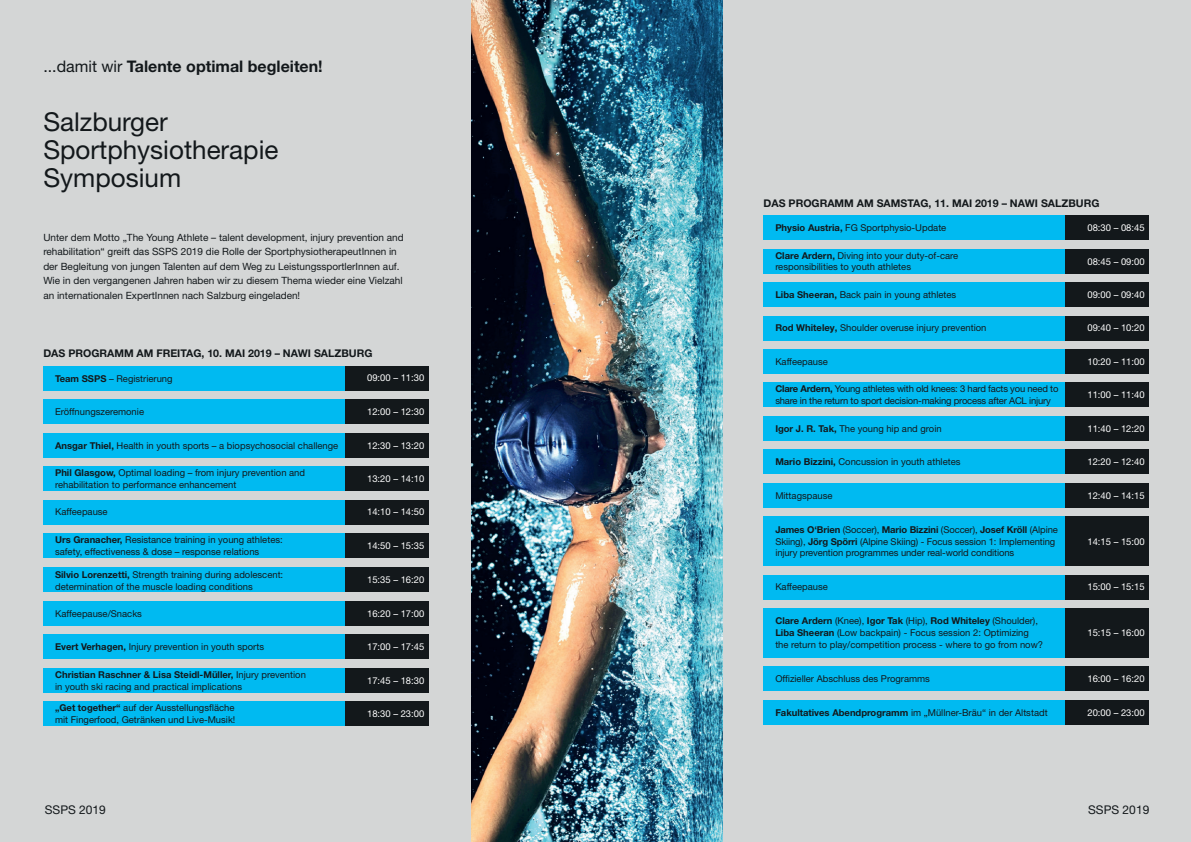
<style>
.page{position:relative;width:1191px;height:842px;background:#fff}
.page>*{position:absolute;margin:0;border:0;box-sizing:border-box;transform-origin:0 0}
.t1{font:26px/28px "Helvetica Neue LT Std";color:#13181b}
.t2{font:700 16px "Helvetica Neue LT Std";color:#13181b}
.t3{font:12px "Helvetica Neue LT Std";color:#13181b}
.t4{font:700 10.6px "Helvetica Neue LT Std";color:#13181b}
.t5{font:10px/14.5px "Helvetica Neue LT Std";color:#13181b}
.t6{font:9.4px/11.8px "Helvetica Neue LT Std";color:#13181b}
.t7{font:9.4px "Helvetica Neue LT Std";color:#fff}
.t8{font:9.4px/11.8px "Helvetica Neue LT Std";letter-spacing:-.02em;color:#13181b}
.s1{font-weight:400}
.s2{font-weight:700}
</style>
<div class="page">
<div style="left:722px;top:0;width:469px;height:842px;background:#d4d6d6"></div>
<div style="left:0;top:0;width:471px;height:842px;background:#d4d6d6"></div>
<img style="left:471px;top:0;width:251px;height:842px">
<div style="left:763px;top:666px;width:316px;height:25px;background:#00baf1"></div>
<div style="left:1065px;top:666px;width:84px;height:25px;background:#13181b"></div>
<div style="left:43px;top:466px;width:316px;height:25px;background:#00baf1"></div>
<div style="left:345px;top:466px;width:84px;height:25px;background:#13181b"></div>
<div style="left:763px;top:516px;width:316px;height:50px;background:#00baf1"></div>
<div style="left:1065px;top:516px;width:84px;height:50px;background:#13181b"></div>
<div style="left:43px;top:366px;width:316px;height:25px;background:#00baf1"></div>
<div style="left:345px;top:366px;width:84px;height:25px;background:#13181b"></div>
<div style="left:763px;top:416px;width:316px;height:25px;background:#00baf1"></div>
<div style="left:1065px;top:416px;width:84px;height:25px;background:#13181b"></div>
<div style="left:763px;top:316px;width:316px;height:24px;background:#00baf1"></div>
<div style="left:1065px;top:316px;width:84px;height:24px;background:#13181b"></div>
<div style="left:763px;top:215px;width:316px;height:25px;background:#00baf1"></div>
<div style="left:1065px;top:215px;width:84px;height:25px;background:#13181b"></div>
<div style="left:763px;top:700px;width:316px;height:24px;background:#00baf1"></div>
<div style="left:1065px;top:700px;width:84px;height:24px;background:#13181b"></div>
<div style="left:43px;top:500px;width:316px;height:24px;background:#00baf1"></div>
<div style="left:345px;top:500px;width:84px;height:24px;background:#13181b"></div>
<div style="left:763px;top:575px;width:316px;height:24px;background:#00baf1"></div>
<div style="left:1065px;top:575px;width:84px;height:24px;background:#13181b"></div>
<div style="left:43px;top:399px;width:316px;height:25px;background:#00baf1"></div>
<div style="left:345px;top:399px;width:84px;height:25px;background:#13181b"></div>
<div style="left:763px;top:449px;width:316px;height:25px;background:#00baf1"></div>
<div style="left:1065px;top:449px;width:84px;height:25px;background:#13181b"></div>
<div style="left:763px;top:349px;width:316px;height:25px;background:#00baf1"></div>
<div style="left:1065px;top:349px;width:84px;height:25px;background:#13181b"></div>
<div style="left:763px;top:249px;width:316px;height:25px;background:#00baf1"></div>
<div style="left:1065px;top:249px;width:84px;height:25px;background:#13181b"></div>
<div style="left:43px;top:533px;width:316px;height:25px;background:#00baf1"></div>
<div style="left:345px;top:533px;width:84px;height:25px;background:#13181b"></div>
<div style="left:763px;top:608px;width:316px;height:50px;background:#00baf1"></div>
<div style="left:1065px;top:608px;width:84px;height:50px;background:#13181b"></div>
<div style="left:43px;top:433px;width:316px;height:24px;background:#00baf1"></div>
<div style="left:345px;top:433px;width:84px;height:24px;background:#13181b"></div>
<div style="left:763px;top:483px;width:316px;height:25px;background:#00baf1"></div>
<div style="left:1065px;top:483px;width:84px;height:25px;background:#13181b"></div>
<div style="left:763px;top:383px;width:316px;height:24px;background:#00baf1"></div>
<div style="left:1065px;top:383px;width:84px;height:24px;background:#13181b"></div>
<div style="left:763px;top:282px;width:316px;height:25px;background:#00baf1"></div>
<div style="left:1065px;top:282px;width:84px;height:25px;background:#13181b"></div>
<div style="left:43px;top:668px;width:316px;height:25px;background:#00baf1"></div>
<div style="left:345px;top:668px;width:84px;height:25px;background:#13181b"></div>
<div style="left:43px;top:568px;width:316px;height:24px;background:#00baf1"></div>
<div style="left:345px;top:568px;width:84px;height:24px;background:#13181b"></div>
<div style="left:43px;top:701px;width:316px;height:25px;background:#00baf1"></div>
<div style="left:345px;top:701px;width:84px;height:25px;background:#13181b"></div>
<div style="left:43px;top:601px;width:316px;height:25px;background:#00baf1"></div>
<div style="left:345px;top:601px;width:84px;height:25px;background:#13181b"></div>
<div style="left:43px;top:634px;width:316px;height:25px;background:#00baf1"></div>
<div style="left:345px;top:634px;width:84px;height:25px;background:#13181b"></div>
<h2 class="t2" style="left:43px;top:56px;width:281px"><span class="s1">...damit wir</span> Talente optimal begleiten!</h2>
<h1 class="t1" style="left:43px;top:107px;width:236px">Salzburger<br>Sportphysiotherapie<br>Symposium</h1>
<p class="t5" style="left:43px;top:230px;width:362px">Unter dem Motto „The Young Athlete – talent development, injury prevention and rehabilitation“ greift das SSPS 2019 die Rolle der SportphysiotherapeutInnen in der Begleitung von jungen Talenten auf dem Weg zu LeistungssportlerInnen auf.<br>Wie in den vergangenen Jahren haben wir zu diesem Thema wieder eine Vielzahl an internationalen ExpertInnen nach Salzburg eingeladen!</p>
<p class="t4" style="left:43px;top:347px;width:330px">DAS PROGRAMM AM FREITAG, 10. MAI 2019 – NAWI SALZBURG</p>
<p class="t6" style="left:55px;top:373px;width:119px"><span class="s2">Team SSPS</span> – Registrierung</p>
<p class="t7" style="left:367px;top:372px;width:59px">09:00 – 11:30</p>
<p class="t6" style="left:55px;top:406px;width:90px">Eröffnungszeremonie</p>
<p class="t7" style="left:367px;top:406px;width:59px">12:00 – 12:30</p>
<p class="t6" style="left:55px;top:439px;width:285px"><span class="s2">Ansgar Thiel,</span> Health in youth sports – a biopsychosocial challenge</p>
<p class="t7" style="left:367px;top:439px;width:59px">12:30 – 13:20</p>
<p class="t6" style="left:55px;top:466px;width:251px"><span class="s2">Phil Glasgow,</span> Optimal loading – from injury prevention and rehabilitation to performance enhancement</p>
<p class="t7" style="left:367px;top:473px;width:59px">13:20 – 14:10</p>
<p class="t6" style="left:55px;top:506px;width:54px">Kaffeepause</p>
<p class="t7" style="left:367px;top:506px;width:59px">14:10 – 14:50</p>
<p class="t6" style="left:55px;top:533px;width:229px"><span class="s2">Urs Granacher,</span> Resistance training in young athletes: safety, effectiveness &amp; dose – response relations</p>
<p class="t7" style="left:367px;top:540px;width:59px">14:50 – 15:35</p>
<p class="t6" style="left:55px;top:568px;width:230px"><span class="s2">Silvio Lorenzetti,</span> Strength training during adolescent: determination of the muscle loading conditions</p>
<p class="t7" style="left:367px;top:574px;width:59px">15:35 – 16:20</p>
<p class="t6" style="left:55px;top:607px;width:88px">Kaffeepause/Snacks</p>
<p class="t7" style="left:367px;top:608px;width:59px">16:20 – 17:00</p>
<p class="t6" style="left:55px;top:641px;width:210px"><span class="s2">Evert Verhagen,</span> Injury prevention in youth sports</p>
<p class="t7" style="left:367px;top:641px;width:59px">17:00 – 17:45</p>
<p class="t6" style="left:55px;top:669px;width:252px"><span class="s2">Christian Raschner &amp; Lisa Steidl-Müller,</span> Injury prevention in youth ski racing and practical implications</p>
<p class="t7" style="left:367px;top:675px;width:59px">17:45 – 18:30</p>
<p class="t6" style="left:55px;top:702px;width:182px"><span class="s2">„Get together“</span> auf der Ausstellungsfläche mit Fingerfood, Getränken und Live-Musik!</p>
<p class="t7" style="left:367px;top:708px;width:59px">18:30 – 23:00</p>
<p class="t4" style="left:763px;top:197px;width:337px">DAS PROGRAMM AM SAMSTAG, 11. MAI 2019 – NAWI SALZBURG</p>
<p class="t6" style="left:775px;top:222px;width:172px"><span class="s2">Physio Austria,</span> FG Sportphysio-Update</p>
<p class="t7" style="left:1087px;top:222px;width:59px">08:30 – 08:45</p>
<p class="t6" style="left:775px;top:249px;width:184px"><span class="s2">Clare Ardern,</span> Diving into your duty-of-care responsibilities to youth athletes</p>
<p class="t7" style="left:1087px;top:256px;width:59px">08:45 – 09:00</p>
<p class="t6" style="left:775px;top:289px;width:182px"><span class="s2">Liba Sheeran,</span> Back pain in young athletes</p>
<p class="t7" style="left:1087px;top:289px;width:59px">09:00 – 09:40</p>
<p class="t6" style="left:775px;top:322px;width:213px"><span class="s2">Rod Whiteley,</span> Shoulder overuse injury prevention</p>
<p class="t7" style="left:1087px;top:322px;width:59px">09:40 – 10:20</p>
<p class="t6" style="left:775px;top:355px;width:54px">Kaffeepause</p>
<p class="t7" style="left:1087px;top:356px;width:59px">10:20 – 11:00</p>
<p class="t8" style="left:775px;top:383px;width:285px"><span class="s2">Clare Ardern,</span> Young athletes with old knees: 3 hard facts you need to share in the return to sport decision-making process after ACL injury</p>
<p class="t7" style="left:1087px;top:389px;width:59px">11:00 – 11:40</p>
<p class="t6" style="left:775px;top:422px;width:168px"><span class="s2">Igor J. R. Tak,</span> The young hip and groin</p>
<p class="t7" style="left:1087px;top:423px;width:59px">11:40 – 12:20</p>
<p class="t6" style="left:775px;top:456px;width:187px"><span class="s2">Mario Bizzini,</span> Concussion in youth athletes</p>
<p class="t7" style="left:1087px;top:456px;width:59px">12:20 – 12:40</p>
<p class="t6" style="left:775px;top:489px;width:59px">Mittagspause</p>
<p class="t7" style="left:1087px;top:490px;width:59px">12:40 – 14:15</p>
<p class="t6" style="left:775px;top:523px;width:284px"><span class="s2">James O‘Brien</span> (Soccer), <span class="s2">Mario Bizzini</span> (Soccer), <span class="s2">Josef Kröll</span> (Alpine<br>Skiing), <span class="s2">Jörg Spörri</span> (Alpine Skiing) - Focus session 1: Implementing injury prevention programmes under real-world conditions</p>
<p class="t7" style="left:1087px;top:536px;width:59px">14:15 – 15:00</p>
<p class="t6" style="left:775px;top:580px;width:54px">Kaffeepause</p>
<p class="t7" style="left:1087px;top:581px;width:59px">15:00 – 15:15</p>
<p class="t6" style="left:775px;top:614px;width:269px"><span class="s2">Clare Ardern</span> (Knee), <span class="s2">Igor Tak</span> (Hip), <span class="s2">Rod Whiteley</span> (Shoulder),<br><span class="s2">Liba Sheeran</span> (Low backpain) - Focus session 2: Optimizing the return to play/competition process - where to go from now?</p>
<p class="t7" style="left:1087px;top:627px;width:59px">15:15 – 16:00</p>
<p class="t6" style="left:775px;top:673px;width:156px">Offizieller Abschluss des Programms</p>
<p class="t7" style="left:1087px;top:673px;width:59px">16:00 – 16:20</p>
<p class="t6" style="left:775px;top:706px;width:274px"><span class="s2">Fakultatives Abendprogramm</span> im „Müllner-Bräu“ in der Altstadt</p>
<p class="t7" style="left:1087px;top:706px;width:59px">20:00 – 23:00</p>
<p class="t3" style="left:45px;top:803px;width:63px">SSPS 2019</p>
<p class="t3" style="left:1088px;top:803px;width:63px">SSPS 2019</p>
</div>
